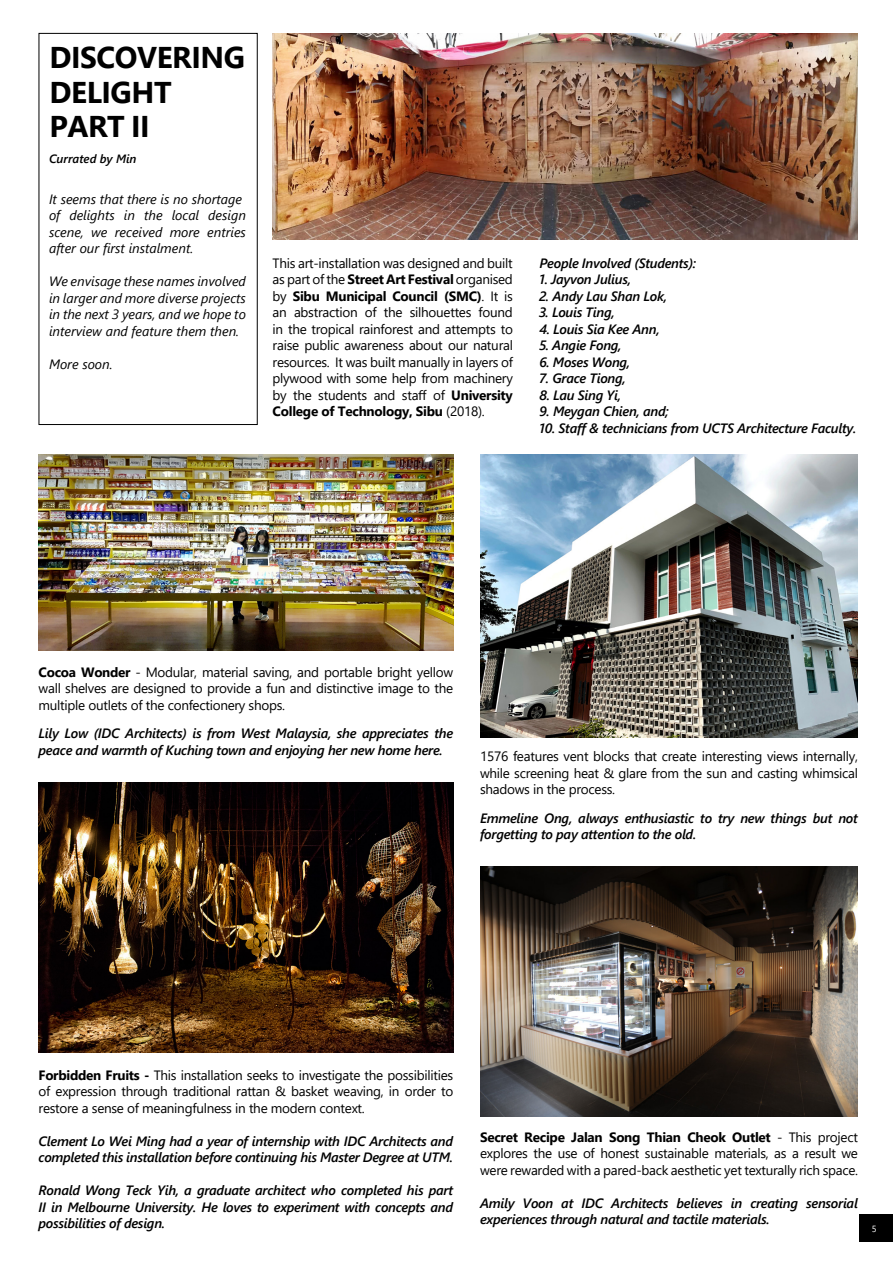
<style>
.page{position:relative;width:893px;height:1263px;background:#fff}
.page>*{position:absolute;margin:0;border:0;box-sizing:border-box;transform-origin:0 0}
.t1{font:700 30px/34.5px "Segoe UI";letter-spacing:-.015em;color:#000}
.t2{font:13.5px/16.5px "Segoe UI";letter-spacing:-.02em;color:#000;text-align:justify}
.t3{font:italic 600 13.5px/16.5px "Segoe UI";letter-spacing:-.02em;color:#000}
.t4{font:italic 13.5px/16.5px "Segoe UI";color:#000}
.t5{font:italic 600 12px "Segoe UI";color:#000}
.t6{font:9px "Segoe UI";color:#fff}
.s1{font-weight:700}
</style>
<div class="page">
<div style="left:859px;top:1214px;width:34px;height:28px;background:#000"></div>
<img style="left:273px;top:34px;width:585px;height:206px">
<img style="left:39px;top:782px;width:414px;height:270px">
<img style="left:480px;top:867px;width:378px;height:249px">
<img style="left:39px;top:455px;width:414px;height:196px">
<img style="left:480px;top:455px;width:378px;height:283px">
<div style="left:39px;top:33px;width:219px;height:392px;border:1px solid #000"></div>
<h1 class="t1" style="left:50px;top:38px;width:194px">Discovering<br>Delight<br>Pa rt II</h1>
<p class="t5" style="left:49px;top:147px;width:89px">Currated by Min</p>
<p class="t4" style="left:49px;top:189px;width:198px">It seems that there is no shortage of delights in the local design scene, we received more entries after our first instalment.</p>
<p class="t4" style="left:49px;top:271px;width:198px;text-align:justify">We envisage these names involved in larger and more diverse projects in the next 3 years, and we hope to interview and feature them then.</p>
<p class="t4" style="left:49px;top:354px;width:65px">More soon.</p>
<p class="t2" style="left:273px;top:253px;width:242px">This art-installation was designed and built as part of the <span class="s1">Street Art Festival</span> organised by <span class="s1">Sibu Municipal Council (SMC)</span>. It is an abstraction of the silhouettes found in the tropical rainforest and attempts to raise public awareness about our natural resources. It was built manually in layers of plywood with some help from machinery by the students and staff of <span class="s1">University College of Technology, Sibu</span> (2018).</p>
<p class="t3" style="left:539px;top:252px;width:158px">People Involved (Students):</p>
<p class="t3" style="left:539px;top:269px;width:93px">1. Jayvon Julius,</p>
<p class="t3" style="left:539px;top:285px;width:129px">2. Andy Lau Shan Lok,</p>
<p class="t3" style="left:539px;top:302px;width:77px">3. Louis Ting,</p>
<p class="t3" style="left:539px;top:318px;width:122px">4. Louis Sia Kee Ann,</p>
<p class="t3" style="left:539px;top:335px;width:84px">5. Angie Fong,</p>
<p class="t3" style="left:539px;top:351px;width:92px">6. Moses Wong,</p>
<p class="t3" style="left:539px;top:368px;width:88px">7. Grace Tiong,</p>
<p class="t3" style="left:539px;top:384px;width:83px">8. Lau Sing Yi,</p>
<p class="t3" style="left:539px;top:401px;width:131px">9. Meygan Chien, and;</p>
<p class="t3" style="left:539px;top:417px;width:319px">10. Staff &amp; technicians from UCTS Architecture Faculty.</p>
<p class="t2" style="left:39px;top:662px;width:416px"><span class="s1">Cocoa Wonder</span> - Modular, material saving, and portable bright yellow wall shelves are designed to provide a fun and distinctive image to the multiple outlets of the confectionery shops.</p>
<p class="t3" style="left:39px;top:723px;width:416px">Lily Low (IDC Architects) is from West Malaysia, she appreciates the peace and warmth of Kuching town and enjoying her new home here.</p>
<p class="t2" style="left:480px;top:747px;width:379px">1576 features vent blocks that create interesting views internally, while screening heat &amp; glare from the sun and casting whimsical shadows in the process.</p>
<p class="t3" style="left:480px;top:808px;width:379px">Emmeline Ong, always enthusiastic to try new things but not forgetting to pay attention to the old.</p>
<p class="t2" style="left:39px;top:1065px;width:416px"><span class="s1">Forbidden Fruits -</span> This installation seeks to investigate the possibilities of expression through traditional rattan &amp; basket weaving, in order to restore a sense of meaningfulness in the modern context.</p>
<p class="t3" style="left:39px;top:1130px;width:416px">Clement Lo Wei Ming had a year of internship with IDC Architects and completed this installation before continuing his Master Degree at UTM.</p>
<p class="t3" style="left:39px;top:1180px;width:416px;text-align:justify">Ronald Wong Teck Yih, a graduate architect who completed his part II in Melbourne University. He loves to experiment with concepts and possibilities of design.</p>
<p class="t2" style="left:480px;top:1127px;width:380px"><span class="s1">Secret Recipe Jalan Song Thian Cheok Outlet</span> - This project explores the use of honest sustainable materials, as a result we were rewarded with a pared-back aesthetic yet texturally rich space.</p>
<p class="t3" style="left:480px;top:1192px;width:379px">Amily Voon at IDC Architects believes in creating sensorial experiences through natural and tactile materials.</p>
<p class="t6" style="left:872px;top:1220px;width:6px">5</p>
</div>
